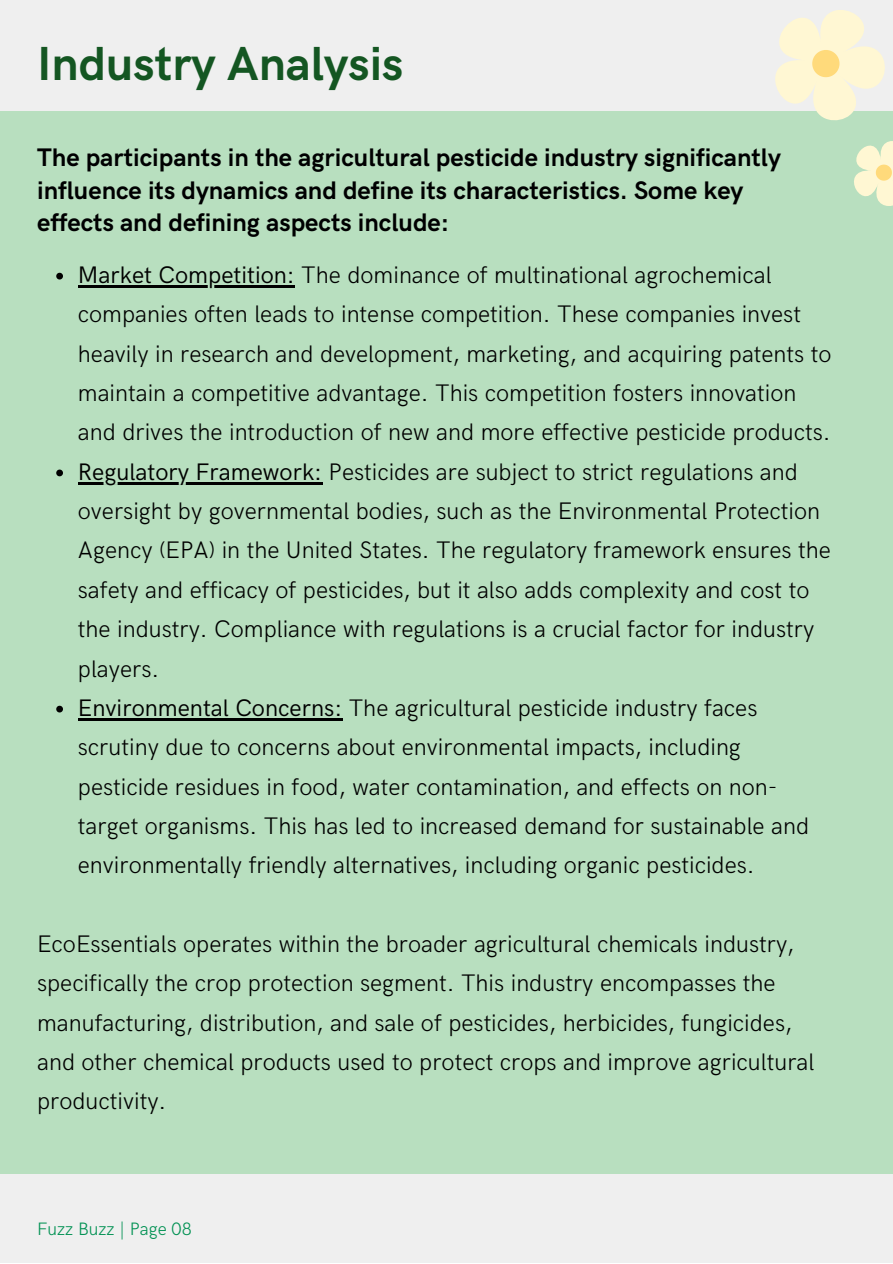
<style>
.page{position:relative;width:893px;height:1264px;background:#fff}
.page>*{position:absolute;margin:0;border:0;box-sizing:border-box;transform-origin:0 0}
.t1{font:700 48px "HK Grotesk";color:#145622}
.t2{font:700 25.5px/32.5px "HK Grotesk";color:#000001}
.t3{font:300 24px/39.3px "HK Grotesk";color:#000}
.t4{font:300 18px "HK Grotesk";color:#039254}
.s1{font-weight:400}
</style>
<div class="page">
<div style="left:0;top:0;width:892px;height:1262px;background:#efefef"></div>
<div style="left:0;top:111px;width:892px;height:1062px;background:#b8dfbf"></div>
<svg style="left:775px;top:10px;width:117px;height:196px"></svg>
<svg style="left:56px;top:273px;width:7px;height:6px"></svg>
<hr style="left:78px;top:285px;width:217px;height:2px;background:#000">
<svg style="left:56px;top:469px;width:7px;height:7px"></svg>
<hr style="left:78px;top:482px;width:244px;height:2px;background:#000">
<svg style="left:56px;top:705px;width:7px;height:7px"></svg>
<hr style="left:78px;top:718px;width:264px;height:2px;background:#000">
<p class="t1" style="left:37px;top:37px;width:368px">Industry Analysis</p>
<p class="t2" style="left:37px;top:142px;width:745px">The participants in the agricultural pesticide industry significantly influence its dynamics and define its characteristics. Some key effects and defining aspects include:</p>
<p class="t3" style="left:78px;top:256px;width:755px"><span class="s1">Market Competition:</span> The dominance of multinational agrochemical companies often leads to intense competition. These companies invest heavily in research and development, marketing, and acquiring patents to maintain a competitive advantage. This competition fosters innovation and drives the introduction of new and more effective pesticide products.</p>
<p class="t3" style="left:78px;top:453px;width:754px"><span class="s1">Regulatory Framework:</span> Pesticides are subject to strict regulations and oversight by governmental bodies, such as the Environmental Protection Agency (EPA) in the United States. The regulatory framework ensures the safety and efficacy of pesticides, but it also adds complexity and cost to the industry. Compliance with regulations is a crucial factor for industry players.</p>
<p class="t3" style="left:78px;top:689px;width:732px"><span class="s1">Environmental Concerns:</span> The agricultural pesticide industry faces scrutiny due to concerns about environmental impacts, including pesticide residues in food, water contamination, and effects on non&shy;target organisms. This has led to increased demand for sustainable and environmentally friendly alternatives, including organic pesticides.</p>
<p class="t3" style="left:37px;top:925px;width:778px">EcoEssentials operates within the broader agricultural chemicals industry, specifically the crop protection segment. This industry encompasses the manufacturing, distribution, and sale of pesticides, herbicides, fungicides, and other chemical products used to protect crops and improve agricultural productivity.</p>
<p class="t4" style="left:37px;top:1218px;width:156px">Fuzz Buzz | Page 08</p>
</div>
